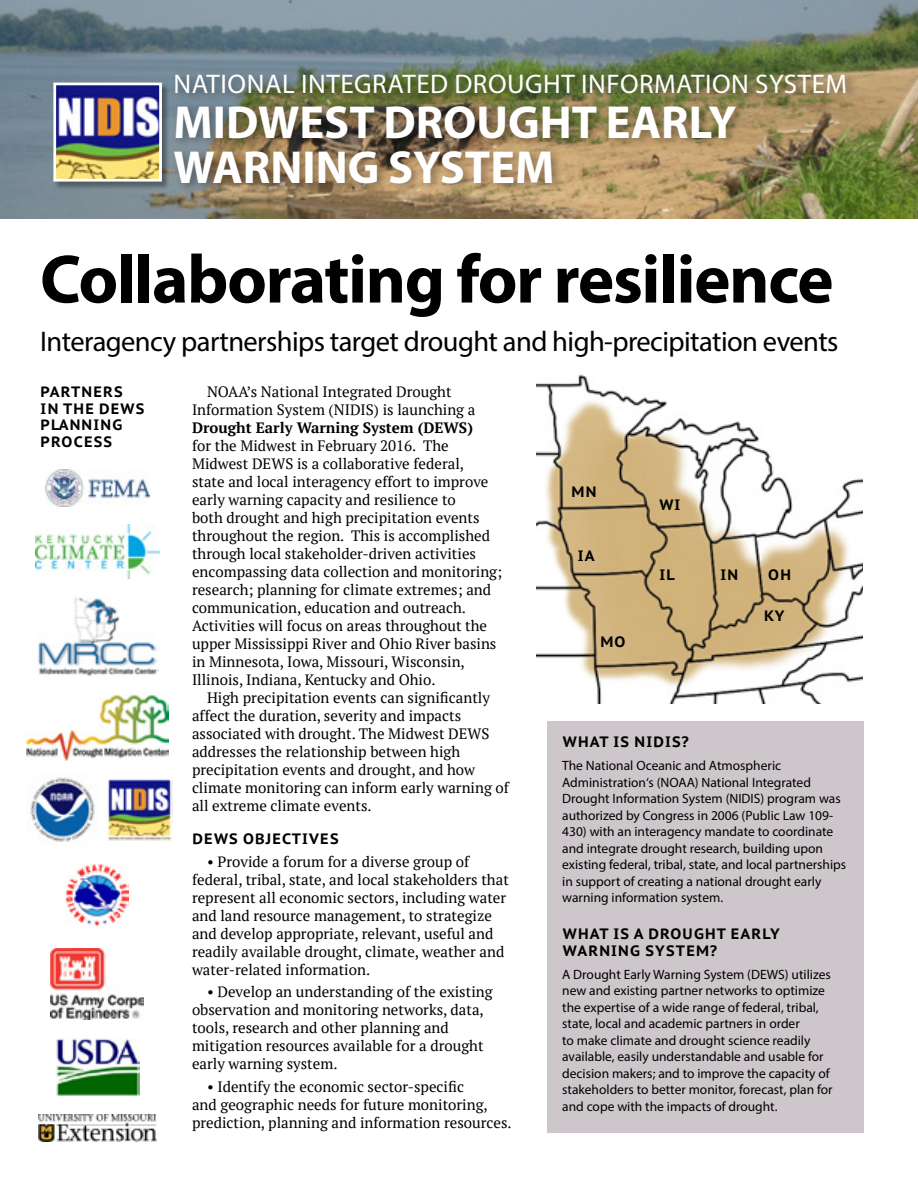
<style>
.page{position:relative;width:918px;height:1188px;background:#fff}
.page>*{position:absolute;margin:0;border:0;box-sizing:border-box;transform-origin:0 0}
.t1{font:700 69px "Myriad Pro";letter-spacing:-.02em;color:#000}
.t2{font:700 46.5px/45px "Myriad Pro";color:#fff}
.t3{font:28.5px "Myriad Pro";letter-spacing:-.02em;color:#000}
.t4{font:27px "Myriad Pro";letter-spacing:.02em;color:#fff}
.t5{font:15px/18px "PT Serif";color:#000}
.t6{font:700 15px/16.5px "PT Sans Caption";letter-spacing:.08em;color:#000}
.t7{font:700 15px "PT Serif";color:#000}
.t8{font:13.5px/16.5px "Myriad Pro";color:#000}
</style>
<div class="page">
<img style="left:0;top:0;width:918px;height:219px">
<div style="left:171px;top:69px;width:687px;height:125px;background:#000;opacity:.35"></div>
<div style="left:54px;top:83px;width:115px;height:106px;background:#000;opacity:.35"></div>
<img style="left:57px;top:87px;width:101px;height:91px">
<div style="left:53px;top:83px;width:109px;height:99px;border:3px solid #fff"></div>
<div style="left:547px;top:721px;width:317px;height:411px;background:#cdc7cb"></div>
<img style="left:537px;top:374px;width:326px;height:330px">
<img style="left:27px;top:695px;width:141px;height:65px">
<img style="left:38px;top:596px;width:121px;height:80px">
<img style="left:36px;top:524px;width:123px;height:55px">
<img style="left:45px;top:469px;width:104px;height:37px">
<img style="left:107px;top:779px;width:65px;height:62px">
<img style="left:28px;top:777px;width:67px;height:65px">
<img style="left:66px;top:864px;width:63px;height:63px">
<img style="left:56px;top:1037px;width:83px;height:59px">
<img style="left:51px;top:949px;width:93px;height:70px">
<img style="left:39px;top:1114px;width:117px;height:27px">
<h3 class="t4" style="left:173px;top:67px;width:675px">NATIONAL INTEGRATED DROUGHT INFORMATION SYSTEM</h3>
<h2 class="t2" style="left:174px;top:98px;width:564px">MIDWEST DROUGHT EARLY<br>WARNING SYSTEM</h2>
<h1 class="t1" style="left:40px;top:234px;width:795px">Collaborating for resilience</h1>
<h3 class="t3" style="left:40px;top:324px;width:800px">Interagency partnerships target drought and high-precipitation events</h3>
<p class="t6" style="left:41px;top:383px;width:105px">PARTNERS<br>IN THE DEWS<br>PLANNING<br>PROCESS</p>
<p class="t6" style="left:572px;top:483px;width:26px">MN</p>
<p class="t6" style="left:659px;top:496px;width:23px">WI</p>
<p class="t5" style="left:192px;top:383px;width:285px;text-align:center">NOAA’s National Integrated Drought<br>Information System (NIDIS) is launching a</p>
<p class="t7" style="left:192px;top:418px;width:282px">Drought Early Warning System (DEWS)</p>
<p class="t5" style="left:192px;top:437px;width:312px">for the Midwest in February 2016. The Midwest DEWS is a collaborative federal,<br>state and local interagency effort to improve early warning capacity and resilience to<br>both drought and high precipitation events throughout the region. This is accomplished through local stakeholder-driven activities encompassing data collection and monitoring; research; planning for climate extremes; and communication, education and outreach.<br>Activities will focus on areas throughout the upper Mississippi River and Ohio River basins in Minnesota, Iowa, Missouri, Wisconsin, Illinois, Indiana, Kentucky and Ohio.</p>
<p class="t5" style="left:192px;top:689px;width:319px;text-indent:15px">High precipitation events can significantly affect the duration, severity and impacts associated with drought. The Midwest DEWS addresses the relationship between high precipitation events and drought, and how climate monitoring can inform early warning of all extreme climate events.</p>
<p class="t6" style="left:193px;top:831px;width:148px">DEWS OBJECTIVES</p>
<p class="t5" style="left:192px;top:852px;width:318px;text-indent:15px">• Provide a forum for a diverse group of federal, tribal, state, and local stakeholders that represent all economic sectors, including water and land resource management, to strategize and develop appropriate, relevant, useful and readily available drought, climate, weather and water-related information.</p>
<p class="t5" style="left:192px;top:983px;width:302px;text-indent:15px">• Develop an understanding of the existing observation and monitoring networks, data, tools, research and other planning and mitigation resources available for a drought early warning system.</p>
<p class="t5" style="left:192px;top:1077px;width:321px;text-indent:15px">• Identify the economic sector-specific<br>and geographic needs for future monitoring, prediction, planning and information resources.</p>
<p class="t6" style="left:578px;top:547px;width:18px">IA</p>
<p class="t6" style="left:659px;top:566px;width:17px">IL</p>
<p class="t6" style="left:721px;top:566px;width:19px">IN</p>
<p class="t6" style="left:768px;top:566px;width:24px">OH</p>
<p class="t6" style="left:764px;top:608px;width:22px">KY</p>
<p class="t6" style="left:600px;top:633px;width:27px">MO</p>
<p class="t6" style="left:563px;top:733px;width:127px">WHAT IS NIDIS?</p>
<p class="t8" style="left:562px;top:757px;width:286px">The National Oceanic and Atmospheric Administration‘s (NOAA) National Integrated Drought Information System (NIDIS) program was authorized by Congress in 2006 (Public Law 109- 430) with an interagency mandate to coordinate and integrate drought research, building upon existing federal, tribal, state, and local partnerships in support of creating a national drought early warning information system.</p>
<p class="t6" style="left:563px;top:925px;width:218px">WHAT IS A DROUGHT EARLY<br>WARNING SYSTEM?</p>
<p class="t8" style="left:562px;top:966px;width:272px">A Drought Early Warning System (DEWS) utilizes new and existing partner networks to optimize the expertise of a wide range of federal, tribal, state, local and academic partners in order<br>to make climate and drought science readily available, easily understandable and usable for decision makers; and to improve the capacity of stakeholders to better monitor, forecast, plan for and cope with the impacts of drought.</p>
</div>
